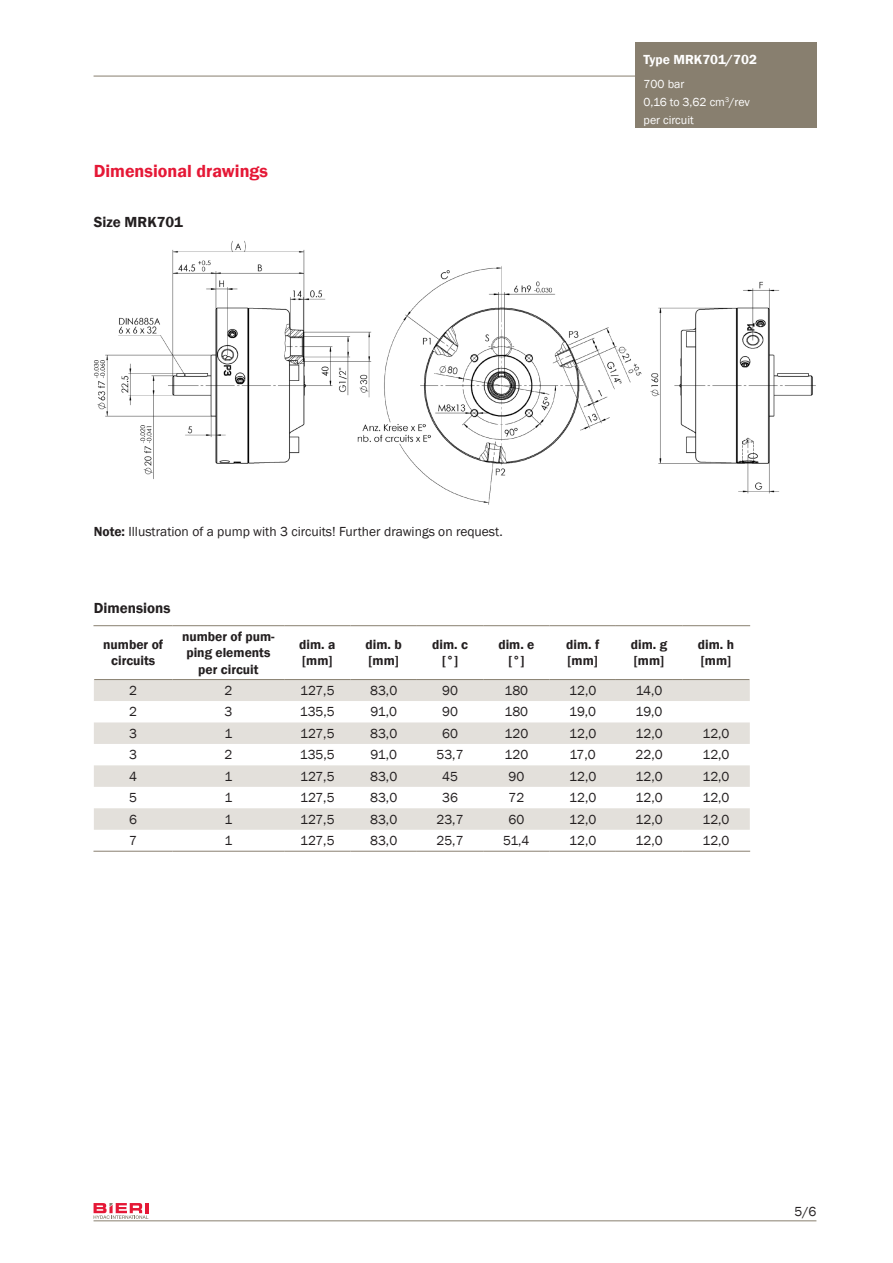
<style>
.page{position:relative;width:893px;height:1263px;background:#fff}
.page>*{position:absolute;margin:0;border:0;box-sizing:border-box;transform-origin:0 0}
._04_Titel_rot{font:600 18px "Franklin Gothic";color:#e51836}
._05_Untertitel{font:600 15px "Franklin Gothic";color:#231f20}
._07_2_Grundtext_Tabe{font:13.5px "Franklin Gothic";color:#231f20}
._10_Titel_Tabelle{font:600 13.5px/16.2px "Franklin Gothic";color:#231f20;text-align:center}
._07_Grundtext{font:13.5px "Franklin Gothic";color:#231f20}
.t1{font:600 13.5px "Franklin Gothic";color:#fff}
.t2{font:12px/18px "Franklin Gothic";color:#fff}
.s1{font-weight:600}
</style>
<div class="page">
<svg style="left:94px;top:1203px;width:54px;height:16px"></svg>
<hr style="left:94px;top:1220px;width:722px;height:1px;background:#887f6f">
<div style="left:635px;top:43px;width:181px;height:33px;background:#887f6f"></div>
<div style="left:635px;top:76px;width:181px;height:52px;background:#887f6f"></div>
<hr style="left:94px;top:76px;width:541px;height:1px;background:#887f6f">
<img style="left:94px;top:240px;width:722px;height:265px">
<svg style="left:94px;top:679px;width:656px;height:151px;fill:#e3e0db"></svg>
<hr style="left:93px;top:625px;width:80px;height:1px;background:#887f6f">
<hr style="left:173px;top:625px;width:111px;height:1px;background:#887f6f">
<hr style="left:284px;top:625px;width:67px;height:1px;background:#887f6f">
<hr style="left:351px;top:625px;width:66px;height:1px;background:#887f6f">
<hr style="left:94px;top:679px;width:79px;height:1px;background:#887f6f">
<hr style="left:173px;top:679px;width:111px;height:1px;background:#887f6f">
<hr style="left:284px;top:679px;width:67px;height:1px;background:#887f6f">
<hr style="left:351px;top:679px;width:66px;height:1px;background:#887f6f">
<hr style="left:417px;top:679px;width:66px;height:1px;background:#887f6f">
<hr style="left:483px;top:679px;width:67px;height:1px;background:#887f6f">
<hr style="left:550px;top:679px;width:66px;height:1px;background:#887f6f">
<hr style="left:616px;top:679px;width:66px;height:1px;background:#887f6f">
<hr style="left:682px;top:679px;width:67px;height:1px;background:#887f6f">
<hr style="left:483px;top:625px;width:67px;height:1px;background:#887f6f">
<hr style="left:550px;top:625px;width:66px;height:1px;background:#887f6f">
<hr style="left:616px;top:625px;width:66px;height:1px;background:#887f6f">
<hr style="left:682px;top:625px;width:68px;height:1px;background:#887f6f">
<hr style="left:417px;top:625px;width:66px;height:1px;background:#887f6f">
<hr style="left:616px;top:851px;width:66px;height:1px;background:#887f6f">
<hr style="left:682px;top:851px;width:68px;height:1px;background:#887f6f">
<hr style="left:93px;top:851px;width:80px;height:1px;background:#887f6f">
<hr style="left:173px;top:851px;width:111px;height:1px;background:#887f6f">
<hr style="left:284px;top:851px;width:67px;height:1px;background:#887f6f">
<hr style="left:351px;top:851px;width:66px;height:1px;background:#887f6f">
<hr style="left:417px;top:851px;width:66px;height:1px;background:#887f6f">
<hr style="left:483px;top:851px;width:67px;height:1px;background:#887f6f">
<hr style="left:550px;top:851px;width:66px;height:1px;background:#887f6f">
<p class="t1" style="left:644px;top:51px;width:115px">Type MRK701/702</p>
<p class="_04_Titel_rot" style="left:94px;top:160px;width:176px">Dimensional drawings</p>
<p class="_05_Untertitel" style="left:94px;top:213px;width:91px">Size MRK701</p>
<p class="t2" style="left:644px;top:75px;width:108px">700 bar<br>0,16 to 3,62 cm<sup>3</sup>/rev per circuit</p>
<p class="_07_Grundtext" style="left:94px;top:523px;width:410px"><span class="s1">Note:</span> Illustration of a pump with 3 circuits! Further drawings on request.</p>
<p class="_05_Untertitel" style="left:94px;top:599px;width:78px">Dimensions</p>
<p class="_10_Titel_Tabelle" style="left:103px;top:637px;width:62px">number of circuits</p>
<p class="_10_Titel_Tabelle" style="left:182px;top:629px;width:94px">number of pum&shy;ping elements per circuit</p>
<p class="_10_Titel_Tabelle" style="left:299px;top:637px;width:38px">dim. a</p>
<p class="_10_Titel_Tabelle" style="left:302px;top:653px;width:32px">[mm]</p>
<p class="_10_Titel_Tabelle" style="left:366px;top:637px;width:38px">dim. b</p>
<p class="_10_Titel_Tabelle" style="left:369px;top:653px;width:32px">[mm]</p>
<p class="_10_Titel_Tabelle" style="left:432px;top:637px;width:37px">dim. c</p>
<p class="_10_Titel_Tabelle" style="left:442px;top:653px;width:17px">[°]</p>
<p class="_10_Titel_Tabelle" style="left:498px;top:637px;width:38px">dim. e</p>
<p class="_10_Titel_Tabelle" style="left:508px;top:653px;width:17px">[°]</p>
<p class="_10_Titel_Tabelle" style="left:566px;top:637px;width:35px">dim. f</p>
<p class="_10_Titel_Tabelle" style="left:568px;top:653px;width:32px">[mm]</p>
<p class="_10_Titel_Tabelle" style="left:631px;top:637px;width:38px">dim. g</p>
<p class="_10_Titel_Tabelle" style="left:634px;top:653px;width:32px">[mm]</p>
<p class="_10_Titel_Tabelle" style="left:698px;top:637px;width:38px">dim. h</p>
<p class="_10_Titel_Tabelle" style="left:701px;top:653px;width:32px">[mm]</p>
<p class="_07_2_Grundtext_Tabe" style="left:129px;top:682px;width:9px">2</p>
<p class="_07_2_Grundtext_Tabe" style="left:224px;top:682px;width:9px">2</p>
<p class="_07_2_Grundtext_Tabe" style="left:300px;top:682px;width:36px">127,5</p>
<p class="_07_2_Grundtext_Tabe" style="left:370px;top:682px;width:29px">83,0</p>
<p class="_07_2_Grundtext_Tabe" style="left:442px;top:682px;width:17px">90</p>
<p class="_07_2_Grundtext_Tabe" style="left:505px;top:682px;width:25px">180</p>
<p class="_07_2_Grundtext_Tabe" style="left:569px;top:682px;width:29px">12,0</p>
<p class="_07_2_Grundtext_Tabe" style="left:636px;top:682px;width:28px">14,0</p>
<p class="_07_2_Grundtext_Tabe" style="left:129px;top:704px;width:9px">2</p>
<p class="_07_2_Grundtext_Tabe" style="left:224px;top:704px;width:9px">3</p>
<p class="_07_2_Grundtext_Tabe" style="left:300px;top:704px;width:36px">135,5</p>
<p class="_07_2_Grundtext_Tabe" style="left:370px;top:704px;width:28px">91,0</p>
<p class="_07_2_Grundtext_Tabe" style="left:442px;top:704px;width:17px">90</p>
<p class="_07_2_Grundtext_Tabe" style="left:505px;top:704px;width:25px">180</p>
<p class="_07_2_Grundtext_Tabe" style="left:569px;top:704px;width:28px">19,0</p>
<p class="_07_2_Grundtext_Tabe" style="left:636px;top:704px;width:28px">19,0</p>
<p class="_07_2_Grundtext_Tabe" style="left:129px;top:725px;width:9px">3</p>
<p class="_07_2_Grundtext_Tabe" style="left:224px;top:725px;width:9px">1</p>
<p class="_07_2_Grundtext_Tabe" style="left:300px;top:725px;width:36px">127,5</p>
<p class="_07_2_Grundtext_Tabe" style="left:370px;top:725px;width:29px">83,0</p>
<p class="_07_2_Grundtext_Tabe" style="left:442px;top:725px;width:17px">60</p>
<p class="_07_2_Grundtext_Tabe" style="left:504px;top:725px;width:25px">120</p>
<p class="_07_2_Grundtext_Tabe" style="left:569px;top:725px;width:29px">12,0</p>
<p class="_07_2_Grundtext_Tabe" style="left:635px;top:725px;width:29px">12,0</p>
<p class="_07_2_Grundtext_Tabe" style="left:702px;top:725px;width:29px">12,0</p>
<p class="_07_2_Grundtext_Tabe" style="left:129px;top:746px;width:9px">3</p>
<p class="_07_2_Grundtext_Tabe" style="left:224px;top:746px;width:9px">2</p>
<p class="_07_2_Grundtext_Tabe" style="left:300px;top:746px;width:36px">135,5</p>
<p class="_07_2_Grundtext_Tabe" style="left:370px;top:746px;width:28px">91,0</p>
<p class="_07_2_Grundtext_Tabe" style="left:436px;top:746px;width:29px">53,7</p>
<p class="_07_2_Grundtext_Tabe" style="left:504px;top:746px;width:25px">120</p>
<p class="_07_2_Grundtext_Tabe" style="left:570px;top:746px;width:28px">17,0</p>
<p class="_07_2_Grundtext_Tabe" style="left:635px;top:746px;width:29px">22,0</p>
<p class="_07_2_Grundtext_Tabe" style="left:702px;top:746px;width:29px">12,0</p>
<p class="_07_2_Grundtext_Tabe" style="left:129px;top:768px;width:9px">4</p>
<p class="_07_2_Grundtext_Tabe" style="left:224px;top:768px;width:9px">1</p>
<p class="_07_2_Grundtext_Tabe" style="left:300px;top:768px;width:36px">127,5</p>
<p class="_07_2_Grundtext_Tabe" style="left:370px;top:768px;width:29px">83,0</p>
<p class="_07_2_Grundtext_Tabe" style="left:442px;top:768px;width:17px">45</p>
<p class="_07_2_Grundtext_Tabe" style="left:508px;top:768px;width:17px">90</p>
<p class="_07_2_Grundtext_Tabe" style="left:569px;top:768px;width:29px">12,0</p>
<p class="_07_2_Grundtext_Tabe" style="left:635px;top:768px;width:29px">12,0</p>
<p class="_07_2_Grundtext_Tabe" style="left:702px;top:768px;width:29px">12,0</p>
<p class="_07_2_Grundtext_Tabe" style="left:129px;top:789px;width:9px">5</p>
<p class="_07_2_Grundtext_Tabe" style="left:224px;top:789px;width:9px">1</p>
<p class="_07_2_Grundtext_Tabe" style="left:300px;top:789px;width:36px">127,5</p>
<p class="_07_2_Grundtext_Tabe" style="left:370px;top:789px;width:29px">83,0</p>
<p class="_07_2_Grundtext_Tabe" style="left:442px;top:789px;width:17px">36</p>
<p class="_07_2_Grundtext_Tabe" style="left:508px;top:789px;width:17px">72</p>
<p class="_07_2_Grundtext_Tabe" style="left:569px;top:789px;width:29px">12,0</p>
<p class="_07_2_Grundtext_Tabe" style="left:635px;top:789px;width:29px">12,0</p>
<p class="_07_2_Grundtext_Tabe" style="left:702px;top:789px;width:29px">12,0</p>
<p class="_07_2_Grundtext_Tabe" style="left:129px;top:811px;width:9px">6</p>
<p class="_07_2_Grundtext_Tabe" style="left:224px;top:811px;width:9px">1</p>
<p class="_07_2_Grundtext_Tabe" style="left:300px;top:811px;width:36px">127,5</p>
<p class="_07_2_Grundtext_Tabe" style="left:370px;top:811px;width:29px">83,0</p>
<p class="_07_2_Grundtext_Tabe" style="left:436px;top:811px;width:29px">23,7</p>
<p class="_07_2_Grundtext_Tabe" style="left:508px;top:811px;width:17px">60</p>
<p class="_07_2_Grundtext_Tabe" style="left:569px;top:811px;width:29px">12,0</p>
<p class="_07_2_Grundtext_Tabe" style="left:635px;top:811px;width:29px">12,0</p>
<p class="_07_2_Grundtext_Tabe" style="left:702px;top:811px;width:29px">12,0</p>
<p class="_07_2_Grundtext_Tabe" style="left:129px;top:832px;width:9px">7</p>
<p class="_07_2_Grundtext_Tabe" style="left:224px;top:832px;width:9px">1</p>
<p class="_07_2_Grundtext_Tabe" style="left:300px;top:832px;width:36px">127,5</p>
<p class="_07_2_Grundtext_Tabe" style="left:370px;top:832px;width:29px">83,0</p>
<p class="_07_2_Grundtext_Tabe" style="left:436px;top:832px;width:29px">25,7</p>
<p class="_07_2_Grundtext_Tabe" style="left:503px;top:832px;width:28px">51,4</p>
<p class="_07_2_Grundtext_Tabe" style="left:569px;top:832px;width:29px">12,0</p>
<p class="_07_2_Grundtext_Tabe" style="left:635px;top:832px;width:29px">12,0</p>
<p class="_07_2_Grundtext_Tabe" style="left:702px;top:832px;width:29px">12,0</p>
<p class="_07_Grundtext" style="left:794px;top:1203px;width:23px">5/6</p>
</div>
